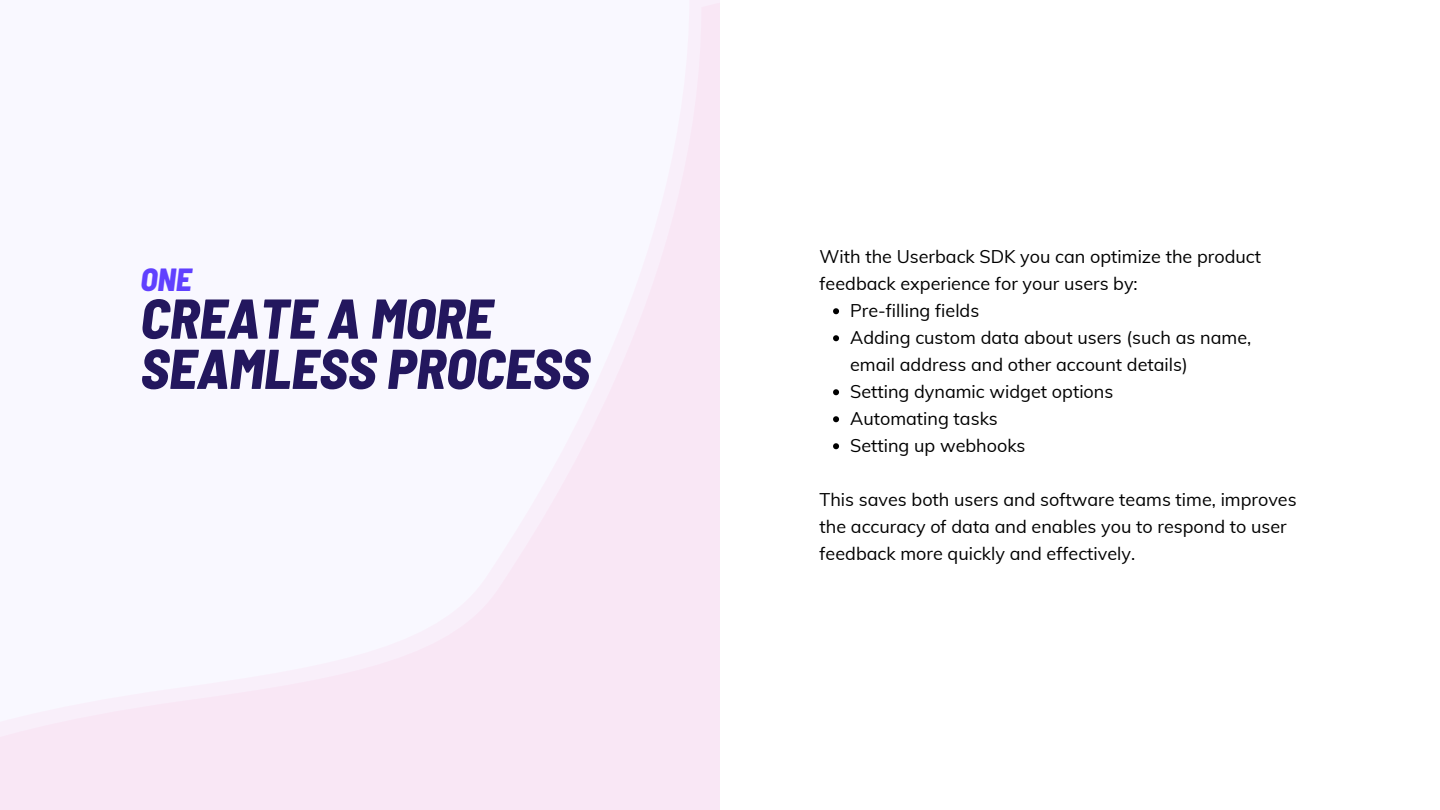
<style>
.page{position:relative;width:1440px;height:810px;background:#fff}
.page>*{position:absolute;margin:0;border:0;box-sizing:border-box;transform-origin:0 0}
.t1{font:italic 800 semi-condensed 56px/50.2px "Barlow";color:#23175e}
.t2{font:italic 800 semi-condensed 32px "Barlow";color:#6040ff}
.t3{font:18px/27px "Muli";color:#000}
</style>
<div class="page">
<svg style="left:0;top:0;width:720px;height:810px"></svg>
<svg style="left:833px;top:308px;width:6px;height:6px"></svg>
<svg style="left:833px;top:335px;width:6px;height:6px"></svg>
<svg style="left:833px;top:389px;width:6px;height:6px"></svg>
<svg style="left:833px;top:416px;width:6px;height:6px"></svg>
<svg style="left:833px;top:443px;width:6px;height:6px"></svg>
<h2 class="t2" style="left:140px;top:256px;width:53px">ONE</h2>
<h1 class="t1" style="left:140px;top:290px;width:451px">CREATE A MORE<br>SEAMLESS PROCESS</h1>
<p class="t3" style="left:820px;top:242px;width:443px">With the Userback SDK you can optimize the product feedback experience for your users by:</p>
<p class="t3" style="left:850px;top:296px;width:403px">Pre-filling fields<br>Adding custom data about users (such as name, email address and other account details)<br>Setting dynamic widget options<br>Automating tasks<br>Setting up webhooks</p>
<p class="t3" style="left:820px;top:485px;width:479px">This saves both users and software teams time, improves the accuracy of data and enables you to respond to user feedback more quickly and effectively.</p>
</div>
